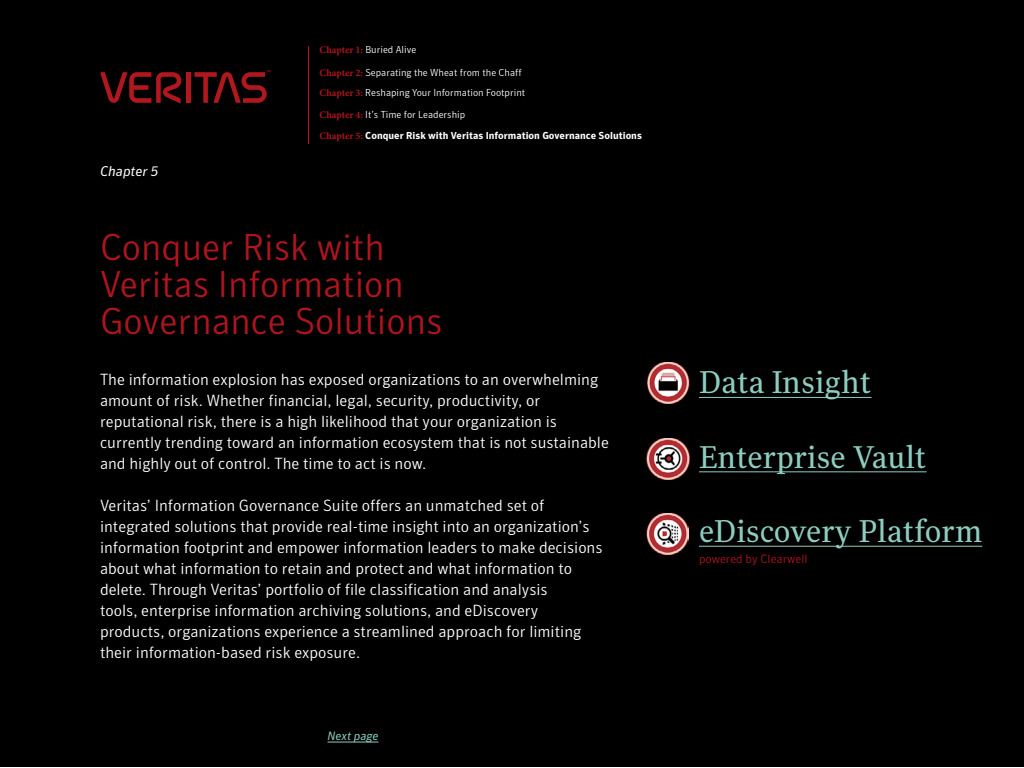
<style>
.page{position:relative;width:1024px;height:768px;background:#000}
.page>*{position:absolute;margin:0;border:0;box-sizing:border-box;transform-origin:0 0}
.t1{font:300 37px/37px "Symantec Sans";color:#b0151e}
.t2{font:31px "Symantec Serif";color:#8dcdc0}
.t3{font:300 16px/21px "Symantec Sans";color:#fff}
.t4{font:italic 14px "Symantec Sans";color:#fff}
.t5{font:300 12px "Symantec Sans";color:#b0151e}
.t6{font:italic 12px "Symantec Sans";color:#8dcdc0}
.t7{font:300 10px "Symantec Sans";color:#fff}
.t8{font:700 10px "Symantec Sans";color:#fff}
.s1{font-family:"Minion Pro";font-weight:700;color:#b0151e}
.s2{font-family:"Minion Pro";color:#b0151e}
</style>
<div class="page">
<div style="left:186px;top:72px;width:5px;height:31px;background:#b1181e"></div>
<svg style="left:102px;top:72px;width:80px;height:32px"></svg>
<svg style="left:194px;top:70px;width:76px;height:33px"></svg>
<hr style="left:308px;top:46px;width:1px;height:98px;background:#b0151e">
<hr style="left:328px;top:742px;width:50px;height:1px;background:#8dcdc0">
<hr style="left:699px;top:397px;width:173px;height:1px;background:#8dcdc0">
<hr style="left:699px;top:472px;width:228px;height:1px;background:#8dcdc0">
<hr style="left:699px;top:546px;width:283px;height:1px;background:#8dcdc0">
<img style="left:647px;top:362px;width:42px;height:42px">
<img style="left:646px;top:438px;width:44px;height:42px">
<img style="left:646px;top:513px;width:43px;height:42px">
<p class="t4" style="left:100px;top:163px;width:60px">Chapter 5</p>
<p class="t7" style="left:320px;top:44px;width:98px"><span class="s1">Chapter 1:</span> Buried Alive</p>
<p class="t7" style="left:320px;top:66px;width:204px"><span class="s1">Chapter 2:</span> Separating the Wheat from the Chaff</p>
<p class="t7" style="left:320px;top:108px;width:147px"><span class="s1">Chapter 4:</span> It’s Time for Leadership</p>
<p class="t7" style="left:320px;top:87px;width:207px"><span class="s1">Chapter 3:</span> Reshaping Your Information Footprint</p>
<p class="t8" style="left:320px;top:130px;width:324px"><span class="s2">Chapter 5:</span> Conquer Risk with Veritas Information Governance Solutions</p>
<p class="t7" style="left:393px;top:130px;width:230px">er Risk with Veritas Information Governance Solutions</p>
<h1 class="t1" style="left:100px;top:228px;width:344px">Conquer Risk with<br>Veritas Information<br>Governance Solutions</h1>
<p class="t3" style="left:100px;top:369px;width:510px">The information explosion has exposed organizations to an overwhelming amount of risk. Whether financial, legal, security, productivity, or reputational risk, there is a high likelihood that your organization is currently trending toward an information ecosystem that is not sustainable and highly out of control. The time to act is now.</p>
<p class="t3" style="left:100px;top:495px;width:504px">Veritas’ Information Governance Suite offers an unmatched set of integrated solutions that provide real-time insight into an organization’s information footprint and empower information leaders to make decisions about what information to retain and protect and what information to delete. Through Veritas’ portfolio of file classification and analysis<br>tools, enterprise information archiving solutions, and eDiscovery products, organizations experience a streamlined approach for limiting their information-based risk exposure.</p>
<p class="t6" style="left:328px;top:729px;width:52px">Next page</p>
<h2 class="t2" style="left:699px;top:363px;width:174px">Data Insight</h2>
<h2 class="t2" style="left:699px;top:438px;width:229px">Enterprise Vault</h2>
<h2 class="t2" style="left:699px;top:512px;width:285px">eDiscovery Platform</h2>
<p class="t5" style="left:699px;top:552px;width:110px">powered by Clearwell</p>
</div>
